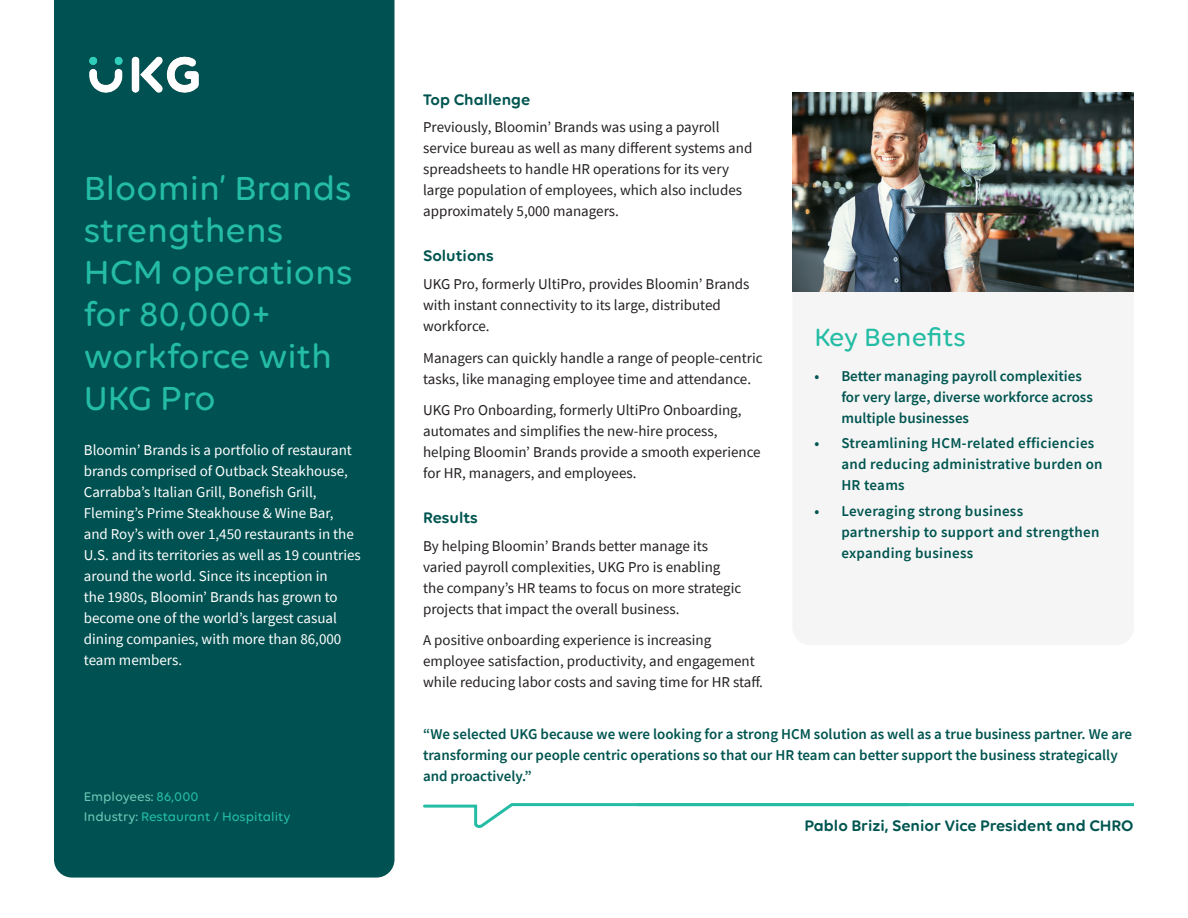
<style>
.page{position:relative;width:1188px;height:918px;background:#fff}
.page>*{position:absolute;margin:0;border:0;box-sizing:border-box;transform-origin:0 0}
.Main_headline{font:500 36px/42px "Volte Rounded";color:#24bca4}
.Main_subheadline{font:500 27px "Volte Rounded";color:#24bca4}
.Quote_12_14_Dark_nam{font:600 16.5px "Volte Rounded";color:#005550}
.Body_headline{font:600 16.5px "Volte Rounded";color:#005550}
.Body_text_10_14{font:15px/21px "Source Sans Pro";color:#231f20}
.Main_subheadline-2{font:15px/21px "Source Sans Pro";color:#fff}
.Quote_14_18_Dark_Tea{font:600 15px/21px "Source Sans Pro";color:#005550}
.Quote_14_18_Dark_Tea-2{font:600 15px/21px "Source Sans Pro";letter-spacing:.02em;color:#005550}
.Bottom_Legend_Light{font:500 13.5px "Volte Rounded";color:#24bca4}
.Bottom_Legend_Light-2{font:500 13.5px "Volte Rounded";color:#69c6b4}
.s1{color:#24bca4}
.s2{color:#69c6b4}
</style>
<div class="page">
<div style="left:54px;top:0;width:340px;height:878px;background:#005151"></div>
<img style="left:85px;top:55px;width:117px;height:39px">
<svg style="left:423px;top:803px;width:488px;height:24px"></svg>
<hr style="left:637px;top:803px;width:497px;height:3px;background:#24bca4">
<img style="left:792px;top:92px;width:342px;height:200px">
<p class="Main_headline" style="left:84px;top:167px;width:270px">Bloomin’ Brands strengthens<br>HCM operations for 80,000+ workforce with<br>UKG Pro</p>
<p class="Main_subheadline-2" style="left:84px;top:440px;width:279px">Bloomin’ Brands is a portfolio of restaurant brands comprised of Outback Steakhouse, Carrabba’s Italian Grill, Bonefish Grill, Fleming’s Prime Steakhouse &amp; Wine Bar, and Roy’s with over 1,450 restaurants in the U.S. and its territories as well as 19 countries around the world. Since its inception in<br>the 1980s, Bloomin’ Brands has grown to become one of the world’s largest casual dining companies, with more than 86,000 team members.</p>
<p class="Bottom_Legend_Light-2" style="left:84px;top:788px;width:116px">Employees: <span class="s1">86,000</span></p>
<p class="Bottom_Legend_Light" style="left:84px;top:808px;width:208px"><span class="s2">Industry:</span> Restaurant / Hospitality</p>
<p class="Body_headline" style="left:423px;top:89px;width:109px">Top Challenge</p>
<p class="Body_text_10_14" style="left:423px;top:117px;width:331px">Previously, Bloomin’ Brands was using a payroll service bureau as well as many different systems and spreadsheets to handle HR operations for its very large population of employees, which also includes approximately 5,000 managers.</p>
<p class="Body_headline" style="left:423px;top:246px;width:72px">Solutions</p>
<p class="Body_text_10_14" style="left:423px;top:273px;width:328px">UKG Pro, formerly UltiPro, provides Bloomin’ Brands with instant connectivity to its large, distributed workforce.</p>
<p class="Body_text_10_14" style="left:423px;top:347px;width:341px">Managers can quickly handle a range of people-centric tasks, like managing employee time and attendance.</p>
<p class="Body_text_10_14" style="left:423px;top:399px;width:339px">UKG Pro Onboarding, formerly UltiPro Onboarding, automates and simplifies the new-hire process, helping Bloomin’ Brands provide a smooth experience for HR, managers, and employees.</p>
<p class="Body_headline" style="left:423px;top:508px;width:56px">Results</p>
<p class="Body_text_10_14" style="left:423px;top:535px;width:320px">By helping Bloomin’ Brands better manage its varied payroll complexities, UKG Pro is enabling the company’s HR teams to focus on more strategic projects that impact the overall business.</p>
<p class="Body_text_10_14" style="left:423px;top:630px;width:341px">A positive onboarding experience is increasing employee satisfaction, productivity, and engagement while reducing labor costs and saving time for HR staff.</p>
<p class="Main_subheadline" style="left:814px;top:322px;width:153px">Key Benefits</p>
<p class="Quote_14_18_Dark_Tea" style="left:841px;top:365px;width:253px;text-indent:-27px">• Better managing payroll complexities for very large, diverse workforce across multiple businesses</p>
<p class="Quote_14_18_Dark_Tea-2" style="left:841px;top:433px;width:263px;text-indent:-27px">• Streamlining HCM-related efficiencies and reducing administrative burden on<br>HR teams</p>
<p class="Quote_14_18_Dark_Tea-2" style="left:841px;top:500px;width:260px;text-indent:-27px">• Leveraging strong business partnership to support and strengthen expanding business</p>
<p class="Quote_14_18_Dark_Tea" style="left:423px;top:724px;width:711px">“We selected UKG because we were looking for a strong HCM solution as well as a true business partner. We are transforming our people centric operations so that our HR team can better support the business strategically and proactively.”</p>
<p class="Quote_12_14_Dark_nam" style="left:804px;top:816px;width:331px">Pablo Brizi, Senior Vice President and CHRO</p>
</div>
